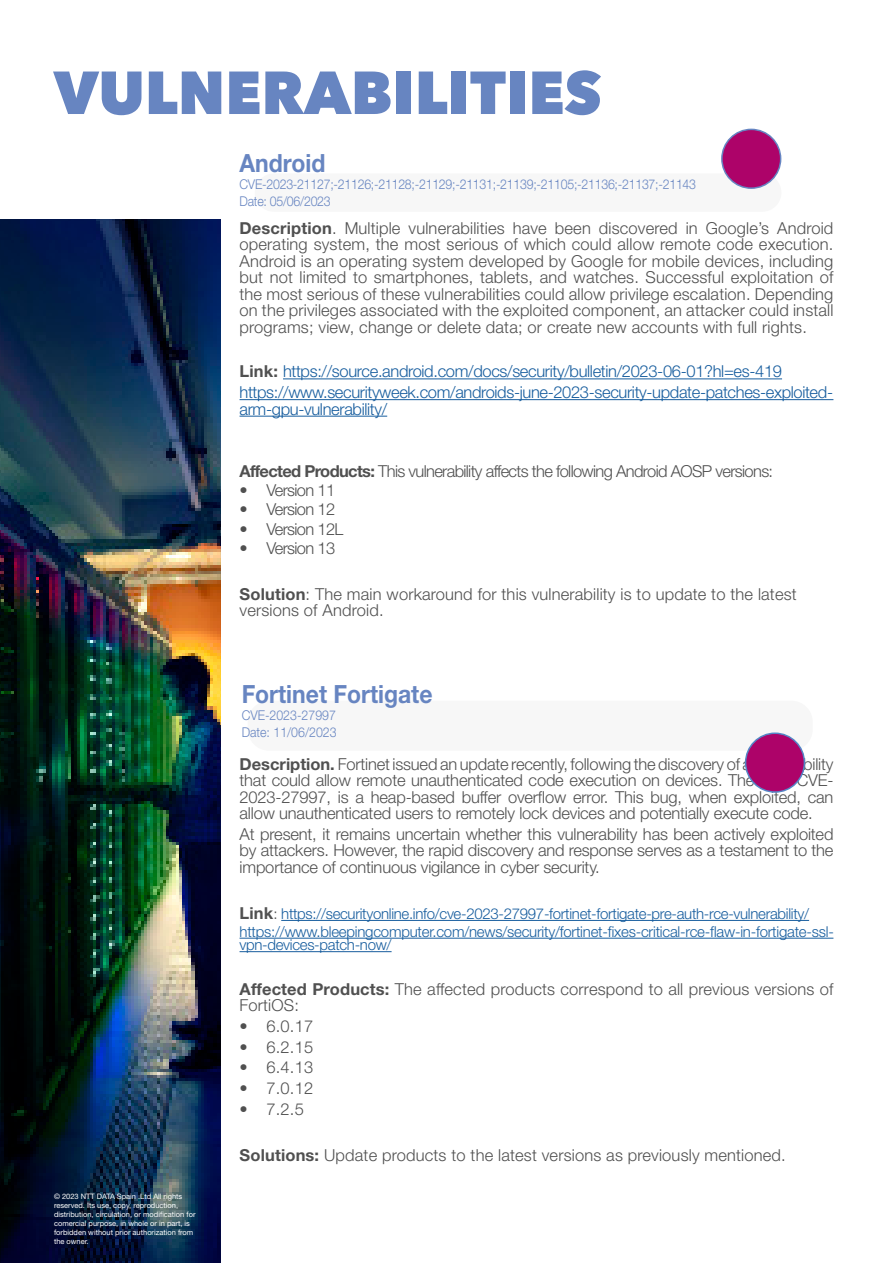
<style>
.page{position:relative;width:893px;height:1263px;background:#fff}
.page>*{position:absolute;margin:0;border:0;box-sizing:border-box;transform-origin:0 0}
.t1{font:800 60px "Avenir Next";color:#6785c1}
.t2{font:700 25.05px "Helvetica Neue LT Std";color:#6785c1;scale:.91 1}
.t3{font:300 16.5px/16.5px "Helvetica Neue LT Std";letter-spacing:.01em;color:#505050;text-align:justify}
.t4{font:300 16.5px/16.5px "Helvetica Neue LT Std";letter-spacing:-.02em;color:#175d9e}
.t5{font:300 16.5px "Helvetica Neue LT Std";letter-spacing:-.04em;color:#505050}
.t6{font:300 15px/13.5px "Helvetica Neue LT Std";letter-spacing:-.02em;color:#175d9e}
.t7{font:300 13.5px "Helvetica Neue LT Std";letter-spacing:-.02em;color:#6785c1;scale:.91 1}
.t8{font:300 13.5px "Helvetica Neue LT Std";color:#6785c1;scale:.91 1}
.t9{font:7.5px/9px "Helvetica Neue LT Std";color:#fff}
.s1{font-weight:700}
.s2{font-weight:700;color:#505050}
.s3{font-weight:700;font-size:16.5px;color:#505050}
.s4{color:#505050}
</style>
<div class="page">
<img style="left:0;top:219px;width:221px;height:1043px">
<div style="left:255px;top:173px;width:526px;height:39px;background:#f7f7f7;border-radius:19px"></div>
<div style="left:248px;top:701px;width:565px;height:50px;background:#f7f7f7;border-radius:21px"></div>
<hr style="left:283px;top:378px;width:499px;height:1px;background:#175d9e">
<hr style="left:240px;top:399px;width:593px;height:1px;background:#175d9e">
<hr style="left:240px;top:416px;width:147px;height:1px;background:#175d9e">
<hr style="left:281px;top:920px;width:528px;height:1px;background:#175d9e">
<hr style="left:240px;top:938px;width:593px;height:1px;background:#175d9e">
<hr style="left:240px;top:951px;width:152px;height:1px;background:#175d9e">
<div style="left:722px;top:129px;width:59px;height:59px;background:#ad0369;border-radius:50%"></div>
<div style="left:721px;top:129px;width:60px;height:60px;border:2px solid #6685c2;border-radius:50%"></div>
<div style="left:746px;top:733px;width:58px;height:59px;background:#ad0369;border-radius:50%"></div>
<div style="left:745px;top:732px;width:60px;height:61px;border:2px solid #5487c7;border-radius:50%"></div>
<p class="t1" style="left:54px;top:56px;width:549px">VULNERABILITIES</p>
<p class="t2" style="left:240px;top:148px;width:96px">Android</p>
<p class="t7" style="left:240px;top:176px;width:503px">CVE-2023-21127;-21126;-21128;-21129;-21131;-21139;-21105;-21136;-21137;-21143</p>
<p class="t7" style="left:240px;top:193px;width:102px">Date: 05/06/2023</p>
<p class="t3" style="left:240px;top:219px;width:595px"><span class="s1">Description</span>. Multiple vulnerabilities have been discovered in Google’s Android operating system, the most serious of which could allow remote code execution.<br>Android is an operating system developed by Google for mobile devices, including but not limited to smartphones, tablets, and watches. Successful exploitation of the most serious of these vulnerabilities could allow privilege escalation. Depending on the privileges associated with the exploited component, an attacker could install programs; view, change or delete data; or create new accounts with full rights.</p>
<p class="t4" style="left:240px;top:363px;width:544px"><span class="s2">Link:</span> https://source.android.com/docs/security/bulletin/2023-06-01?hl=es-419</p>
<p class="t4" style="left:240px;top:383px;width:595px">https://www.securityweek.com/androids-june-2023-security-update-patches-exploited&shy;arm-gpu-vulnerability/</p>
<p class="t5" style="left:240px;top:461px;width:535px"><span class="s1">Affected Products:</span> This vulnerability affects the following Android AOSP versions:</p>
<p class="t5" style="left:240px;top:480px;width:97px">• Version 11</p>
<p class="t5" style="left:240px;top:499px;width:97px">• Version 12</p>
<p class="t5" style="left:240px;top:519px;width:105px">• Version 12L</p>
<p class="t5" style="left:240px;top:538px;width:97px">• Version 13</p>
<p class="t3" style="left:240px;top:585px;width:559px"><span class="s1">Solution</span>: The main workaround for this vulnerability is to update to the latest versions of Android.</p>
<p class="t2" style="left:242px;top:679px;width:211px">Fortinet Fortigate</p>
<p class="t8" style="left:242px;top:707px;width:105px">CVE-2023-27997</p>
<p class="t8" style="left:242px;top:724px;width:106px">Date: 11/06/2023</p>
<p class="t9" style="left:54px;top:1192px;width:143px">© 2023 NTT DATA Spain .Ltd All rights reserved. Its use, copy, reproduction, distribution, circulation, or modification for comercial purpose, in whole or in part, is forbidden without prior authorization from the owner.</p>
<p class="t3" style="left:240px;top:755px;width:595px"><span class="s1">Description.</span> Fortinet issued an update recently, following the discovery of a vulnerability that could allow remote unauthenticated code execution on devices. The flaw, CVE-2023-27997, is a heap-based buffer overflow error. This bug, when exploited, can allow unauthenticated users to remotely lock devices and potentially execute code.</p>
<p class="t3" style="left:240px;top:825px;width:595px">At present, it remains uncertain whether this vulnerability has been actively exploited by attackers. However, the rapid discovery and response serves as a testament to the importance of continuous vigilance in cyber security.</p>
<p class="t6" style="left:240px;top:906px;width:571px"><span class="s3">Link</span><span class="s4">:</span> https://securityonline.info/cve-2023-27997-fortinet-fortigate-pre-auth-rce-vulnerability/</p>
<p class="t6" style="left:240px;top:924px;width:596px">https://www.bleepingcomputer.com/news/security/fortinet-fixes-critical-rce-flaw-in-fortigate-ssl&shy;vpn-devices-patch-now/</p>
<p class="t3" style="left:240px;top:980px;width:595px"><span class="s1">Affected Products:</span> The affected products correspond to all previous versions of<br>FortiOS:</p>
<p class="t3" style="left:240px;top:1017px;width:75px">• 6.0.17</p>
<p class="t3" style="left:240px;top:1038px;width:75px">• 6.2.15</p>
<p class="t3" style="left:240px;top:1059px;width:75px">• 6.4.13</p>
<p class="t3" style="left:240px;top:1080px;width:75px">• 7.0.12</p>
<p class="t3" style="left:240px;top:1100px;width:66px">• 7.2.5</p>
<p class="t3" style="left:240px;top:1146px;width:548px"><span class="s1">Solutions:</span> Update products to the latest versions as previously mentioned.</p>
</div>
